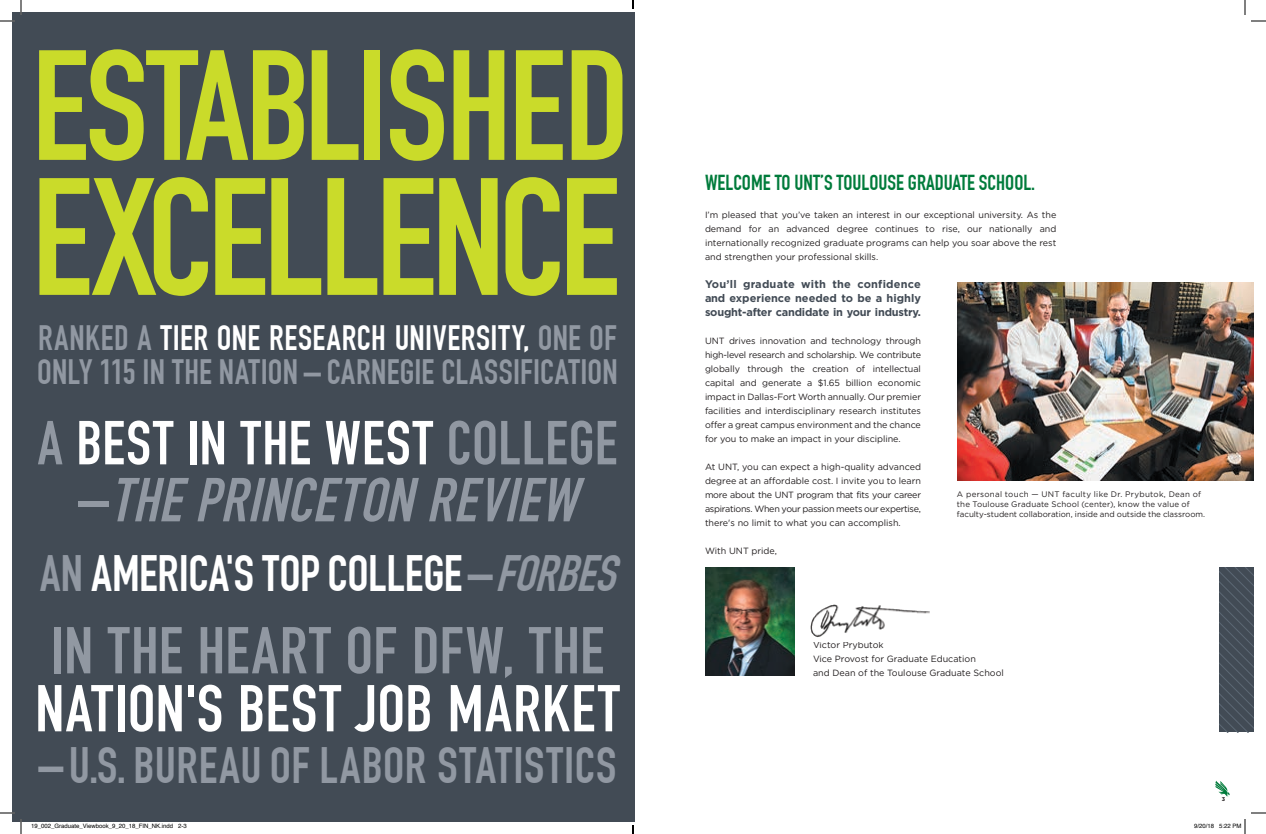
<style>
.page{position:relative;width:1266px;height:834px;background:#fff}
.page>*{position:absolute;margin:0;border:0;box-sizing:border-box;transform-origin:0 0}
.t1{font:700 164px "DIN Condensed";letter-spacing:-.03em;color:#cadb2a}
.t2{font:700 154px "DIN Condensed";letter-spacing:-.02em;color:#cadb2a}
.t3{font:700 65px "DIN Condensed";letter-spacing:.02em;color:#fff}
.t4{font:700 65px "DIN Condensed";letter-spacing:.01em;color:#9198a2}
.t5{font:700 61px "DIN Condensed";letter-spacing:.015em;color:#fff}
.t6{font:italic 700 61px "DIN Condensed";color:#9198a2}
.t7{font:700 50px "DIN Condensed";color:#fff}
.t8{font:700 50px "DIN Condensed";letter-spacing:.01em;color:#9198a2}
.t9{font:700 34.5px/34.5px "DIN Condensed";letter-spacing:.01em;color:#9198a2}
.t10{font:700 21.3px "DIN Condensed";color:#007b3b}
.t11{font:700 11px/14px "Gotham";letter-spacing:-.02em;color:#424b55;text-align:justify}
.t12{font:9px/14px "Gotham HTF";color:#231f20;text-align:justify}
.t13{font:8px/10px "Gotham HTF";letter-spacing:.01em;color:#231f20}
.t14{font:6px "Helvetica";color:#000}
.t15{font:700 5.5px "Gotham";color:#231f20}
.s1{color:#fff}
.s2{color:#9198a2}
.s3{font-style:normal}
.s4{font-style:italic;color:#9198a2}
</style>
<div class="page">
<img style="left:957px;top:282px;width:297px;height:198px">
<div style="left:12px;top:12px;width:622px;height:810px;background:#424b55"></div>
<img style="left:810px;top:604px;width:120px;height:33px">
<img style="left:705px;top:567px;width:90px;height:108px">
<svg style="left:1215px;top:780px;width:15px;height:17px"></svg>
<svg style="left:1220px;top:567px;width:34px;height:165px;background:#454e59"></svg>
<svg style="left:0;top:0;width:22px;height:22px"></svg>
<svg style="left:0;top:812px;width:22px;height:22px"></svg>
<svg style="left:1244px;top:0;width:22px;height:22px"></svg>
<svg style="left:1244px;top:812px;width:22px;height:22px"></svg>
<svg style="left:632px;top:0;width:2px;height:9px"></svg>
<svg style="left:632px;top:825px;width:2px;height:9px"></svg>
<h2 class="t2" style="left:32px;top:16px;width:600px">ESTABLISHED</h2>
<h1 class="t1" style="left:32px;top:141px;width:590px">EXCELLENCE</h1>
<h3 class="t9" style="left:37px;top:321px;width:582px">RANKED A <span class="s1">TIER ONE RESEARCH UNIVERSITY,</span> ONE OF<br>ONLY 115 IN THE NATION – CARNEGIE CLASSIFICATION</h3>
<h3 class="t5" style="left:38px;top:407px;width:581px"><span class="s2">A</span> BEST IN THE WEST <span class="s2">COLLEGE</span></h3>
<h3 class="t6" style="left:78px;top:464px;width:515px"><span class="s3">–</span> THEPRINCETON REVIEW</h3>
<h3 class="t7" style="left:40px;top:545px;width:591px"><span class="s2">AN</span> AMERICA'S TOP COLLEGE <span class="s2">–</span> <span class="s4">FORBES</span></h3>
<h3 class="t4" style="left:51px;top:612px;width:555px">IN THE HEART OF DFW, THE</h3>
<h3 class="t3" style="left:35px;top:670px;width:586px">NATION'S BEST JOB MARKET</h3>
<h3 class="t8" style="left:39px;top:737px;width:579px">– U.S. BUREAU OF LABOR STATISTICS</h3>
<h3 class="t10" style="left:705px;top:170px;width:332px">WELCOME TO UNT’S TOULOUSE GRADUATE SCHOOL.</h3>
<p class="t12" style="left:705px;top:208px;width:353px">I’m pleased that you’ve taken an interest in our exceptional university. As the demand for an advanced degree continues to rise, our nationally and internationally recognized graduate programs can help you soar above the rest and strengthen your professional skills.</p>
<p class="t11" style="left:705px;top:277px;width:218px">You’ll graduate with the confidence and experience needed to be a highly sought-after candidate in your industry.</p>
<p class="t12" style="left:705px;top:334px;width:218px">UNT drives innovation and technology through high-level research and scholarship. We contribute globally through the creation of intellectual capital and generate a $1.65 billion economic impact in Dallas-Fort Worth annually. Our premier facilities and interdisciplinary research institutes offer a great campus environment and the chance for you to make an impact in your discipline.</p>
<p class="t12" style="left:705px;top:460px;width:218px">At UNT, you can expect a high-quality advanced degree at an affordable cost. I invite you to learn more about the UNT program that fits your career aspirations. When your passion meets our expertise, there's no limit to what you can accomplish.</p>
<p class="t12" style="left:705px;top:544px;width:73px">With UNT pride,</p>
<p class="t13" style="left:957px;top:489px;width:250px">A personal touch — UNT faculty like Dr. Prybutok, Dean of the Toulouse Graduate School (center), know the value of faculty-student collaboration, inside and outside the classroom.</p>
<p class="t12" style="left:813px;top:638px;width:192px;text-align:left">Victor Prybutok<br>Vice Provost for Graduate Education<br>and Dean of the Toulouse Graduate School</p>
<p class="t15" style="left:1222px;top:796px;width:5px">3</p>
<p class="t14" style="left:31px;top:821px;width:157px">19_002_Graduate_Viewbook_9_20_18_FIN_NK.indd 2-3</p>
<p class="t14" style="left:1194px;top:821px;width:49px">9/20/18 5:22 PM</p>
</div>
